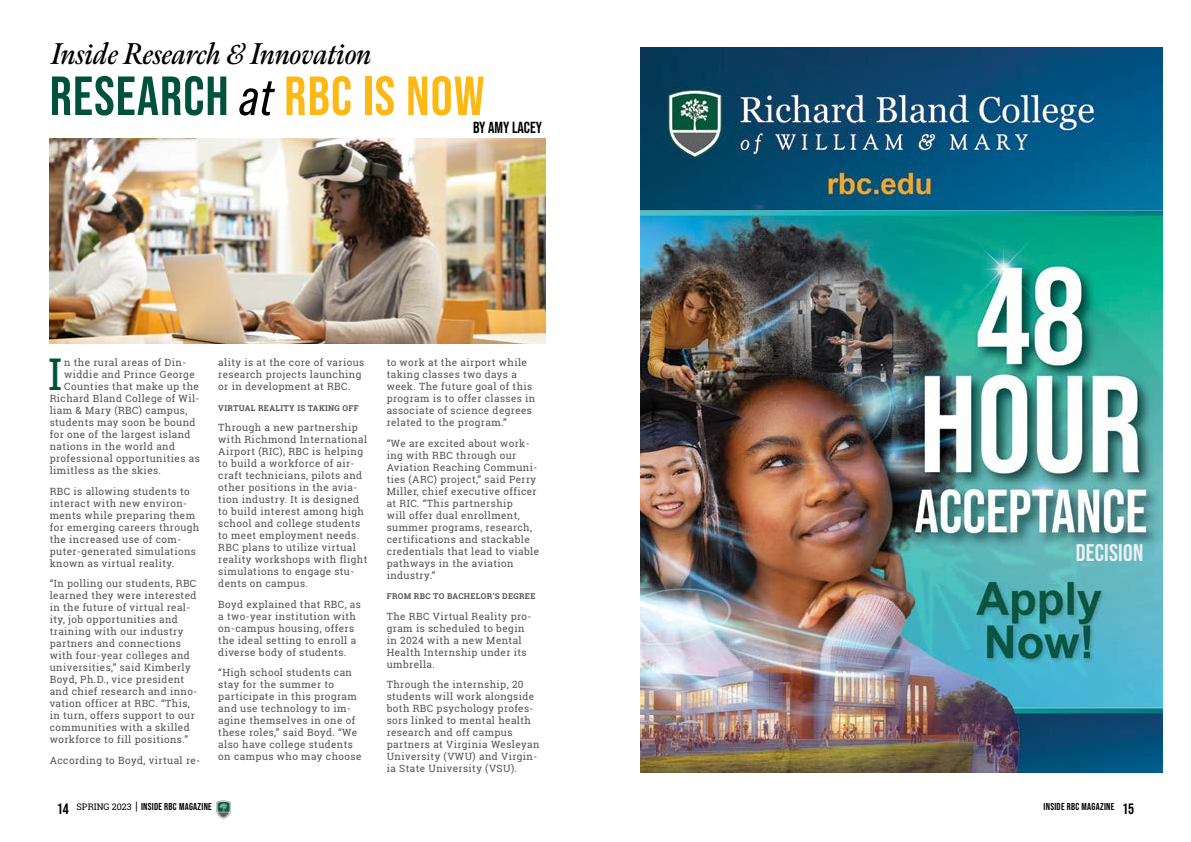
<style>
.page{position:relative;width:1191px;height:842px;background:#fff}
.page>*{position:absolute;margin:0;border:0;box-sizing:border-box;transform-origin:0 0}
.t1{font:55px "Bebas Neue";letter-spacing:.02em;color:#00523a}
.t2{font:43.8px "Roboto Slab";color:#00523a}
.t3{font:italic 600 30px "Meno Display Condensed";color:#000}
.t4{font:24px "Bebas Neue";letter-spacing:.01em;color:#efeff0}
.t5{font:16px "Bebas Neue";color:#000}
.t6{font:15px "Bebas Neue";color:#000}
.t7{font:10px/12px "Roboto Slab";letter-spacing:.04em;color:#545456}
.t8{font:10px "Bebas Neue";letter-spacing:.03em;color:#000}
.t9{font:700 8px "Roboto Slab";letter-spacing:.04em;color:#545456}
.s1{font-family:"Bebas Neue Pro";font-style:italic;font-size:52px;color:#000}
.s2{color:#fdb913}
.s3{font-family:"Roboto Slab";font-size:9px}
.s4{font-family:"PT Sans";font-size:12px}
</style>
<div class="page">
<img style="left:640px;top:48px;width:522px;height:725px">
<img style="left:50px;top:139px;width:496px;height:204px">
<img style="left:216px;top:801px;width:15px;height:18px">
<h3 class="t3" style="left:52px;top:35px;width:322px">Inside Research &amp; Innovation</h3>
<h1 class="t1" style="left:50px;top:66px;width:436px">RESEARCH <span class="s1">at</span> <span class="s2">RBC IS NOW</span></h1>
<h3 class="t5" style="left:473px;top:119px;width:71px">BY AMY LACEY</h3>
<h2 class="t2" style="left:48px;top:344px;width:16px">I</h2>
<p class="t7" style="left:64px;top:356px;width:124px">n the rural areas of Din-</p>
<p class="t7" style="left:64px;top:368px;width:132px">widdie and Prince George</p>
<p class="t7" style="left:64px;top:380px;width:136px">Counties that make up the</p>
<p class="t7" style="left:50px;top:392px;width:151px">Richard Bland College of Wil-</p>
<p class="t7" style="left:50px;top:404px;width:139px">liam &amp; Mary (RBC) campus,</p>
<p class="t7" style="left:50px;top:416px;width:147px">students may soon be bound</p>
<p class="t7" style="left:50px;top:428px;width:142px">for one of the largest island</p>
<p class="t7" style="left:50px;top:440px;width:127px">nations in the world and</p>
<p class="t7" style="left:50px;top:452px;width:151px">professional opportunities as</p>
<p class="t7" style="left:50px;top:464px;width:113px">limitless as the skies.</p>
<p class="t7" style="left:50px;top:485px;width:151px">RBC is allowing students to interact with new environ&shy;ments while preparing them for emerging careers through the increased use of com&shy;puter-generated simulations known as virtual reality.</p>
<p class="t7" style="left:50px;top:577px;width:149px">“In polling our students, RBC learned they were interested in the future of virtual real&shy;ity, job opportunities and training with our industry partners and connections with four-year colleges and universities,” said Kimberly<br>Boyd, Ph.D., vice president and chief research and inno&shy;vation officer at RBC. “This, in turn, offers support to our communities with a skilled workforce to fill positions.”</p>
<p class="t7" style="left:50px;top:754px;width:152px">According to Boyd, virtual re-</p>
<p class="t7" style="left:218px;top:356px;width:147px">ality is at the core of various research projects launching or in development at RBC.</p>
<p class="t9" style="left:218px;top:402px;width:142px">VIRTUAL REALITY IS TAKING OFF</p>
<p class="t7" style="left:218px;top:421px;width:151px">Through a new partnership with Richmond International<br>Airport (RIC), RBC is helping to build a workforce of air&shy;craft technicians, pilots and other positions in the avia&shy;tion industry. It is designed to build interest among high school and college students to meet employment needs.<br>RBC plans to utilize virtual reality workshops with flight simulations to engage stu&shy;dents on campus.</p>
<p class="t7" style="left:218px;top:598px;width:144px">Boyd explained that RBC, as a two-year institution with on-campus housing, offers the ideal setting to enroll a diverse body of students.</p>
<p class="t7" style="left:218px;top:666px;width:145px">“High school students can stay for the summer to participate in this program and use technology to im&shy;agine themselves in one of these roles,” said Boyd. “We also have college students on campus who may choose</p>
<p class="t7" style="left:387px;top:356px;width:150px">to work at the airport while taking classes two days a week. The future goal of this program is to offer classes in associate of science degrees related to the program.”</p>
<p class="t7" style="left:387px;top:437px;width:154px">“We are excited about work&shy;ing with RBC through our<br>Aviation Reaching Communi&shy;ties (ARC) project,” said Perry<br>Miller, chief executive officer at RIC. “This partnership<br>will offer dual enrollment, summer programs, research, certifications and stackable credentials that lead to viable pathways in the aviation industry.”</p>
<p class="t9" style="left:387px;top:591px;width:150px">FROM RBC TO BACHELOR’S DEGREE</p>
<p class="t7" style="left:387px;top:610px;width:146px">The RBC Virtual Reality pro&shy;gram is scheduled to begin in 2024 with a new Mental<br>Health Internship under its umbrella.</p>
<p class="t7" style="left:387px;top:678px;width:154px">Through the internship, 20 students will work alongside both RBC psychology profes&shy;sors linked to mental health research and off campus partners at Virginia Wesleyan<br>University (VWU) and Virgin&shy;ia State University (VSU).</p>
<h3 class="t4" style="left:1076px;top:539px;width:69px">DECISION</h3>
<p class="t8" style="left:76px;top:801px;width:137px"><span class="s3">SPRING 2023</span> <span class="s4">|</span> INSIDE RBC MAGAZINE</p>
<p class="t8" style="left:1043px;top:801px;width:72px">INSIDE RBC MAGAZINE</p>
<h3 class="t6" style="left:57px;top:801px;width:13px">14</h3>
<h3 class="t6" style="left:1122px;top:801px;width:13px">15</h3>
</div>
